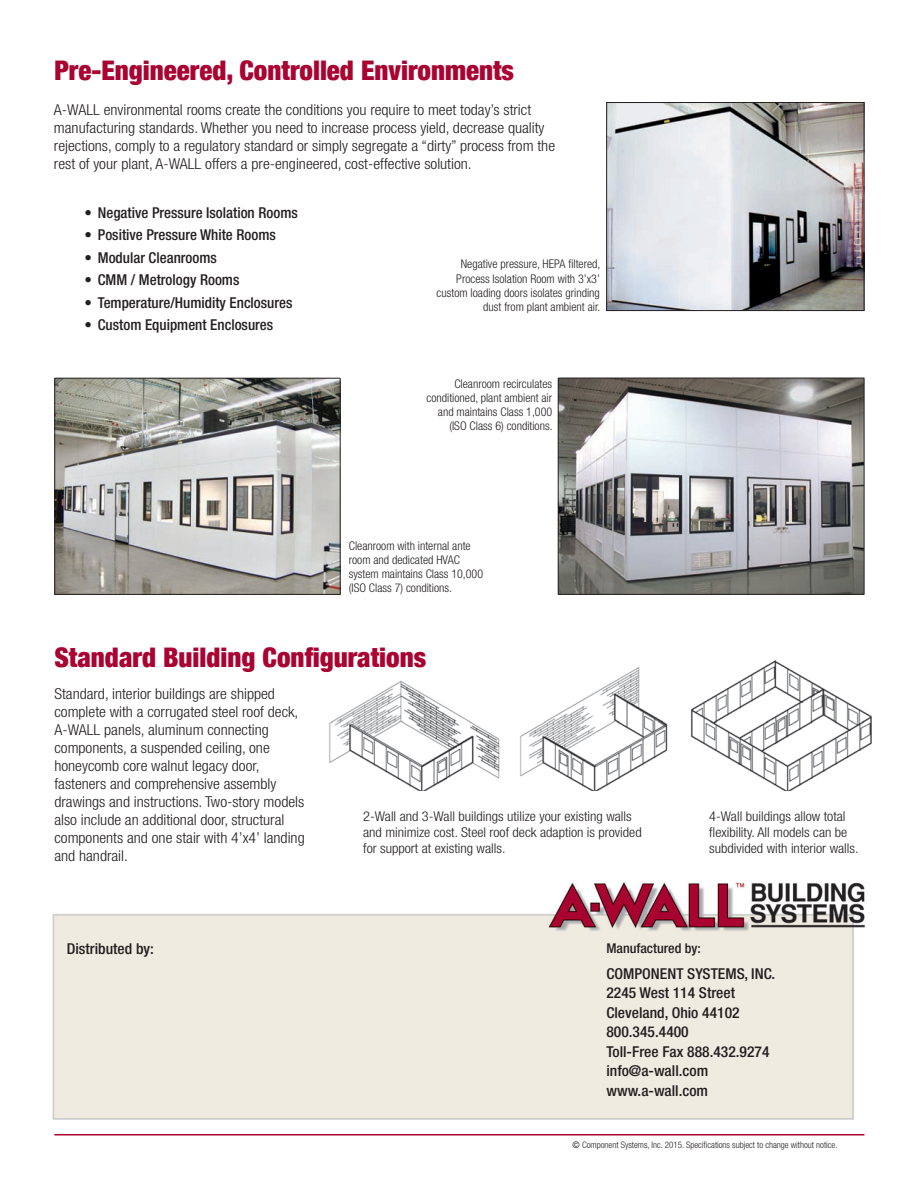
<style>
.page{position:relative;width:918px;height:1188px;background:#fff}
.page>*{position:absolute;margin:0;border:0;box-sizing:border-box;transform-origin:0 0}
.t1{font:900 condensed 27px "Helvetica Neue";color:#a90332}
.t2{font:300 condensed 15px/18px "Helvetica Neue";color:#231f20;scale:1.06 1}
.t3{font:500 condensed 15px "Helvetica Neue";color:#231f20}
.t4{font:500 condensed 15px/19.5px "Helvetica Neue";color:#231f20;scale:1.04 1}
.t5{font:300 condensed 13.5px/16.2px "Helvetica Neue";color:#231f20;scale:1.06 1}
.t6{font:500 condensed 13.5px "Helvetica Neue";color:#231f20;scale:1.04 1}
.t7{font:300 condensed 12px/14.2px "Helvetica Neue";color:#231f20;text-align:right}
.t8{font:300 condensed 9px "Helvetica Neue";color:#231f20}
.s1{font-family:"Arial";font-weight:400;font-stretch:normal}
</style>
<div class="page">
<img style="left:329px;top:660px;width:543px;height:131px">
<img style="left:52px;top:882px;width:813px;height:238px">
<hr style="left:54px;top:1134px;width:810px;height:2px;background:#a90332">
<img style="left:608px;top:104px;width:254px;height:205px">
<div style="left:606px;top:102px;width:258px;height:209px;border:1px solid #231f20"></div>
<img style="left:55px;top:379px;width:285px;height:215px">
<hr style="left:340px;top:378px;width:1px;height:217px;background:#231f20">
<hr style="left:55px;top:378px;width:285px;height:1px;background:#231f20">
<hr style="left:54px;top:378px;width:1px;height:216px;background:#231f20">
<hr style="left:54px;top:594px;width:286px;height:1px;background:#231f20">
<img style="left:559px;top:379px;width:305px;height:215px">
<hr style="left:558px;top:378px;width:306px;height:1px;background:#231f20">
<hr style="left:558px;top:378px;width:1px;height:216px;background:#231f20">
<hr style="left:558px;top:594px;width:306px;height:1px;background:#231f20">
<hr style="left:864px;top:378px;width:1px;height:216px;background:#231f20">
<h1 class="t1" style="left:54px;top:48px;width:461px">Pre-Engineered, Controlled Environments</h1>
<p class="t2" style="left:54px;top:101px;width:474px">A-WALL environmental rooms create the conditions you require to meet today’s strict manufacturing standards. Whether you need to increase process yield, decrease quality rejections, comply to a regulatory standard or simply segregate a “dirty” process from the rest of your plant, A-WALL offers a pre-engineered, cost-effective solution.</p>
<p class="t3" style="left:84px;top:204px;width:215px">• Negative Pressure Isolation Rooms</p>
<p class="t3" style="left:84px;top:226px;width:193px">• Positive Pressure White Rooms</p>
<p class="t3" style="left:84px;top:249px;width:134px">• Modular Cleanrooms</p>
<p class="t3" style="left:84px;top:271px;width:157px">• CMM / Metrology Rooms</p>
<p class="t3" style="left:84px;top:294px;width:210px">• Temperature/Humidity Enclosures</p>
<p class="t3" style="left:84px;top:316px;width:190px">• Custom Equipment Enclosures</p>
<p class="t7" style="left:437px;top:257px;width:165px">Negative pressure, HEPA filtered, Process Isolation Room with 3’x3’ custom loading doors isolates grinding dust from plant ambient air.</p>
<p class="t7" style="left:427px;top:376px;width:128px">Cleanroom recirculates conditioned, plant ambient air and maintains Class 1,000 (ISO Class 6) conditions.</p>
<p class="t7" style="left:349px;top:538px;width:136px;text-align:left">Cleanroom with internal ante room and dedicated HVAC system maintains Class 10,000 (ISO Class 7) conditions.</p>
<h1 class="t1" style="left:54px;top:636px;width:373px">Standard Building Configurations</h1>
<p class="t2" style="left:54px;top:685px;width:238px">Standard, interior buildings are shipped complete with a corrugated steel roof deck, A-WALL panels, aluminum connecting components, a suspended ceiling, one honeycomb core walnut legacy door, fasteners and comprehensive assembly drawings and instructions. Two-story models also include an additional door, structural components and one stair with 4’x4’ landing and handrail.</p>
<p class="t4" style="left:67px;top:938px;width:85px">Distributed by:</p>
<p class="t5" style="left:363px;top:808px;width:264px">2-Wall and 3-Wall buildings utilize your existing walls and minimize cost. Steel roof deck adaption is provided for support at existing walls.</p>
<p class="t5" style="left:709px;top:808px;width:142px">4-Wall buildings allow total flexibility. All models can be subdivided with interior walls.</p>
<p class="t6" style="left:606px;top:940px;width:92px">Manufactured by:</p>
<p class="t4" style="left:606px;top:963px;width:164px">COMPONENT SYSTEMS, INC.<br>2245 West 114 Street<br>Cleveland, Ohio 44102<br>800.345.4400<br>Toll-Free Fax 888.432.9274 info@a-wall.com www.a-wall.com</p>
<p class="t8" style="left:573px;top:1140px;width:266px"><span class="s1">©</span> Component Systems, Inc. 2015. Specifications subject to change without notice.</p>
</div>
